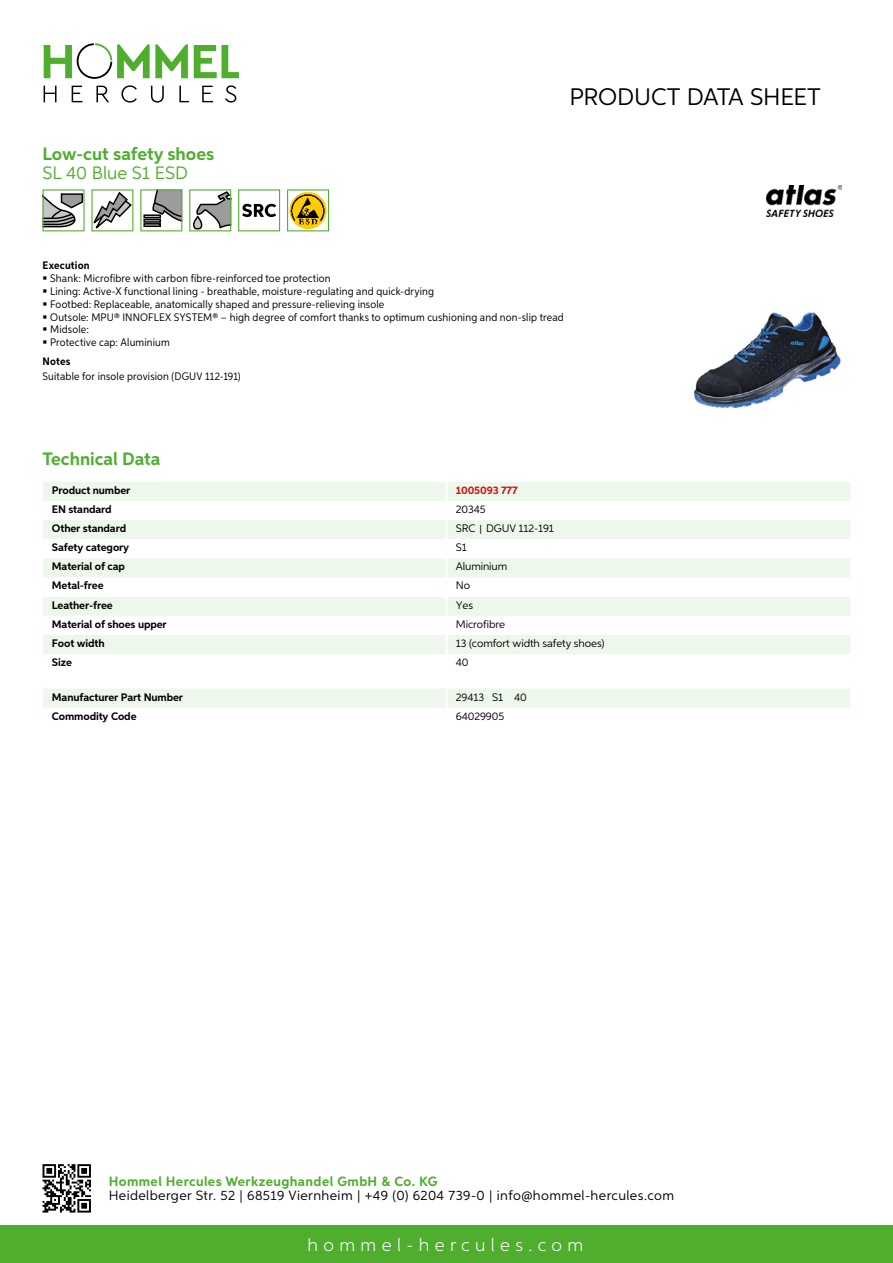
<style>
.page{position:relative;width:893px;height:1263px;background:#fff}
.page>*{position:absolute;margin:0;border:0;box-sizing:border-box;transform-origin:0 0}
.t1{font:24px "Aspira";letter-spacing:-.01em;color:#000}
.t2{font:700 18px "Aspira";color:#50ae2f}
.t3{font:300 18px "Aspira";letter-spacing:.3em;color:#fff}
.t4{font:18px "Aspira";color:#50ae2f}
.t5{font:13.5px "Aspira";letter-spacing:.03em;color:#000}
.t6{font:700 13.5px "Aspira";letter-spacing:.03em;color:#50ae2f}
.t7{font:10.95px/12.8px "Aspira Nar";letter-spacing:.015em;color:#000}
.t8{font:700 10.95px "Aspira";letter-spacing:-.01em;color:#000}
.t9{font:10.95px "Aspira";letter-spacing:-.01em;color:#000}
.t10{font:700 10.95px "Aspira Nar";letter-spacing:.015em;color:#000}
.t11{font:700 10.95px "Aspira";letter-spacing:-.01em;color:#cd1013}
.s1{font-family:"Wuerth Global";font-size:10.5px}
</style>
<div class="page">
<div style="left:0;top:1226px;width:893px;height:37px;background:#50ae2f"></div>
<svg style="left:43px;top:1164px;width:48px;height:48px"></svg>
<svg style="left:194px;top:45px;width:45px;height:33px"></svg>
<svg style="left:44px;top:43px;width:144px;height:36px"></svg>
<svg style="left:44px;top:86px;width:13px;height:16px"></svg>
<svg style="left:72px;top:86px;width:10px;height:16px"></svg>
<svg style="left:96px;top:86px;width:13px;height:16px"></svg>
<svg style="left:121px;top:85px;width:16px;height:18px"></svg>
<svg style="left:151px;top:86px;width:13px;height:17px"></svg>
<svg style="left:179px;top:86px;width:10px;height:16px"></svg>
<svg style="left:202px;top:86px;width:11px;height:16px"></svg>
<svg style="left:225px;top:85px;width:11px;height:18px"></svg>
<div style="left:43px;top:482px;width:807px;height:19px;background:#eef7eb"></div>
<svg style="left:43px;top:520px;width:807px;height:134px;fill:#eef7eb"></svg>
<hr style="left:445px;top:482px;width:3px;height:19px;background:#fff">
<hr style="left:445px;top:520px;width:3px;height:19px;background:#fff">
<hr style="left:445px;top:539px;width:3px;height:19px;background:#fff">
<hr style="left:445px;top:558px;width:3px;height:19px;background:#fff">
<hr style="left:445px;top:577px;width:3px;height:20px;background:#fff">
<hr style="left:445px;top:597px;width:3px;height:19px;background:#fff">
<hr style="left:445px;top:616px;width:3px;height:19px;background:#fff">
<hr style="left:445px;top:635px;width:3px;height:19px;background:#fff">
<div style="left:43px;top:689px;width:807px;height:19px;background:#eef7eb"></div>
<svg style="left:43px;top:189px;width:90px;height:42px"></svg>
<svg style="left:140px;top:189px;width:42px;height:42px"></svg>
<svg style="left:189px;top:189px;width:42px;height:42px"></svg>
<svg style="left:238px;top:189px;width:42px;height:42px"></svg>
<svg style="left:287px;top:189px;width:42px;height:42px"></svg>
<img style="left:693px;top:312px;width:148px;height:97px">
<img style="left:766px;top:185px;width:76px;height:32px">
<h2 class="t2" style="left:43px;top:142px;width:173px">Low-cut safety shoes</h2>
<h2 class="t4" style="left:43px;top:162px;width:144px">SL 40 Blue S1 ESD</h2>
<h1 class="t1" style="left:569px;top:82px;width:253px">Product data sh eet</h1>
<p class="t10" style="left:43px;top:259px;width:49px">Execution</p>
<p class="t7" style="left:50px;top:272px;width:515px">Shank: Microfibre with carbon fibre-reinforced toe protection<br>Lining: Active-X functional lining - breathable, moisture-regulating and quick-drying<br>Footbed: Replaceable, anatomically shaped and pressure-relieving insole<br>Outsole: MPU® INNOFLEX SYSTEM® – high degree of comfort thanks to optimum cushioning and non-slip tread Midsole:<br>Protective cap: Aluminium</p>
<p class="t10" style="left:43px;top:355px;width:29px">Notes</p>
<p class="t7" style="left:43px;top:370px;width:200px">Suitable for insole provision (DGUV 112-191)</p>
<h2 class="t2" style="left:43px;top:448px;width:120px">Technical Data</h2>
<p class="t8" style="left:52px;top:483px;width:80px">Product number</p>
<p class="t11" style="left:456px;top:483px;width:63px">1005093 777</p>
<p class="t8" style="left:52px;top:502px;width:61px">EN standard</p>
<p class="t9" style="left:456px;top:502px;width:31px">20345</p>
<p class="t8" style="left:52px;top:521px;width:76px">Other standard</p>
<p class="t9" style="left:456px;top:522px;width:100px">SRC <span class="s1">|</span> DGUV 112-191</p>
<p class="t8" style="left:52px;top:541px;width:79px">Safety category</p>
<p class="t9" style="left:456px;top:541px;width:12px">S1</p>
<p class="t8" style="left:52px;top:560px;width:75px">Material of cap</p>
<p class="t9" style="left:456px;top:560px;width:53px">Aluminium</p>
<p class="t8" style="left:52px;top:579px;width:53px">Metal-free</p>
<p class="t9" style="left:456px;top:579px;width:16px">No</p>
<p class="t8" style="left:52px;top:598px;width:62px">Leather-free</p>
<p class="t9" style="left:456px;top:598px;width:19px">Yes</p>
<p class="t8" style="left:52px;top:617px;width:116px">Material of shoes upper</p>
<p class="t9" style="left:456px;top:617px;width:51px">Microfibre</p>
<p class="t8" style="left:52px;top:636px;width:54px">Foot width</p>
<p class="t9" style="left:456px;top:636px;width:150px">13 (comfort width safety shoes)</p>
<p class="t8" style="left:52px;top:655px;width:22px">Size</p>
<p class="t9" style="left:456px;top:655px;width:14px">40</p>
<p class="t8" style="left:52px;top:690px;width:133px">Manufacturer Part Number</p>
<p class="t9" style="left:456px;top:690px;width:73px">29413 S1 40</p>
<p class="t8" style="left:52px;top:709px;width:86px">Commodity Code</p>
<p class="t9" style="left:456px;top:709px;width:50px">64029905</p>
<p class="t6" style="left:109px;top:1172px;width:330px">Hommel Hercules Werkzeughandel GmbH &amp; Co. KG</p>
<p class="t5" style="left:109px;top:1187px;width:567px">Heidelberger Str. 52 | 68519 Viernheim | +49 (0) 6204 739-0 | info@hommel-hercules.com</p>
<h2 class="t3" style="left:307px;top:1234px;width:277px">hommel-hercules.com</h2>
</div>
